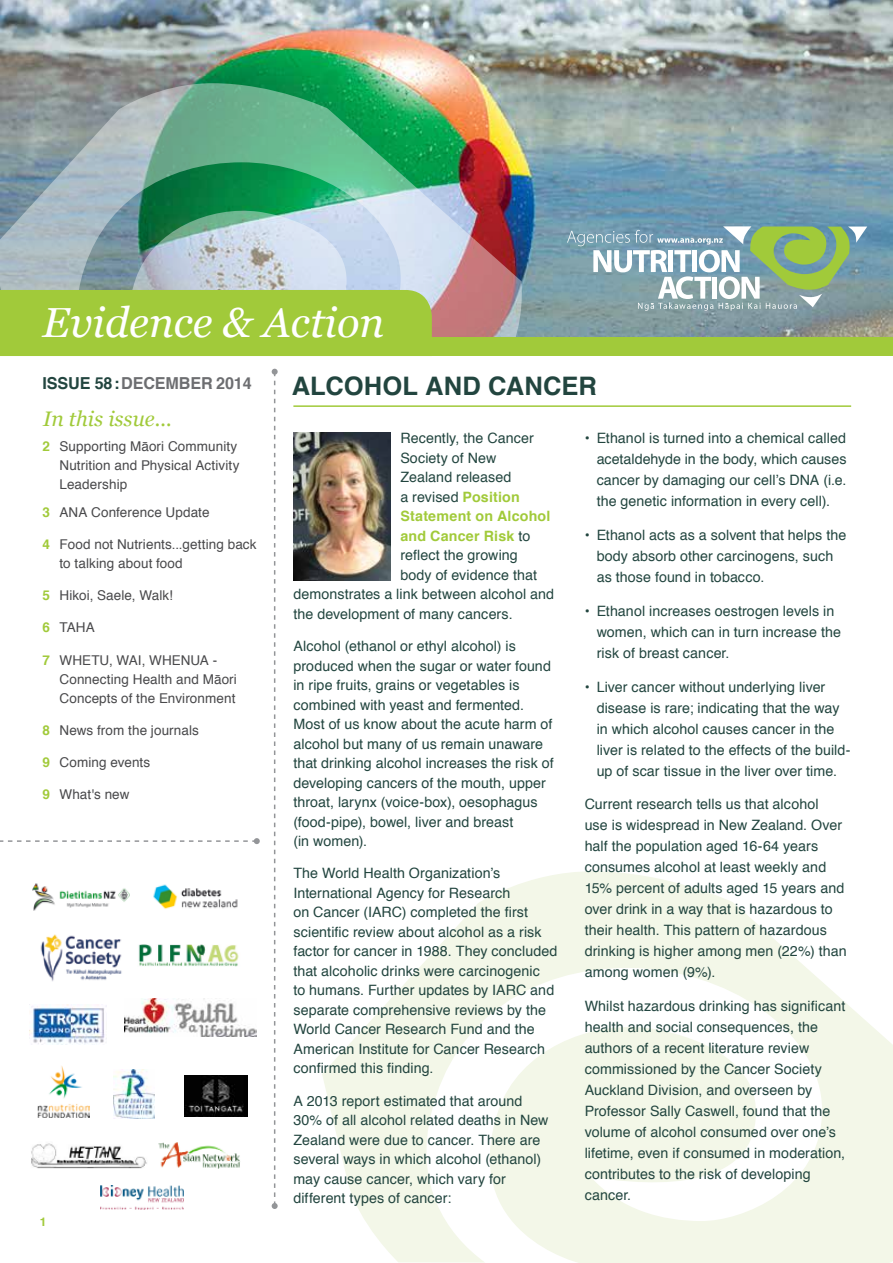
<style>
.page{position:relative;width:893px;height:1263px;background:#fff}
.page>*{position:absolute;margin:0;border:0;box-sizing:border-box;transform-origin:0 0}
.t1{font:italic 42px "Georgia";color:#fff}
.t2{font:700 25.5px "Helvetica";letter-spacing:.005em;color:#22453f}
.t3{font:italic 21px "Georgia";color:#a1ca3a}
.t4{font:700 16.5px "Helvetica";letter-spacing:-.01em;color:#6d6e71}
.t5{font:14.25px/21px "Helvetica";letter-spacing:.005em;color:#22453f}
.t6{font:700 14.25px "Helvetica";letter-spacing:.015em;color:#a1ca3a}
.t7{font:13.5px/19.2px "Helvetica";letter-spacing:.01em;color:#49494b}
.t8{font:700 12px "Helvetica";color:#a1ca3a}
.s1{color:#22453f}
.s2{font-weight:700;color:#a1ca3a}
.s3{font-weight:400;color:#22453f}
</style>
<div class="page">
<img style="left:0;top:0;width:893px;height:337px">
<img style="left:0;top:83px;width:523px;height:290px">
<svg style="left:567px;top:226px;width:300px;height:85px;background:#93b1a6"></svg>
<div style="left:414px;top:337px;width:479px;height:19px;background:#a1ca3a"></div>
<svg style="left:322px;top:871px;width:571px;height:392px;fill:#f3f7e8"></svg>
<img style="left:100px;top:1186px;width:83px;height:24px">
<svg style="left:272px;top:369px;width:6px;height:840px"></svg>
<svg style="left:0;top:838px;width:260px;height:6px"></svg>
<hr style="left:293px;top:405px;width:558px;height:2px;background:#a1ca3a">
<img style="left:40px;top:934px;width:82px;height:48px">
<img style="left:31px;top:1143px;width:116px;height:26px">
<img style="left:33px;top:884px;width:96px;height:26px">
<img style="left:113px;top:1069px;width:42px;height:49px">
<img style="left:38px;top:1066px;width:51px;height:51px">
<img style="left:153px;top:884px;width:85px;height:25px">
<img style="left:158px;top:1142px;width:82px;height:27px">
<img style="left:138px;top:944px;width:101px;height:23px">
<img style="left:125px;top:998px;width:131px;height:39px">
<img style="left:184px;top:1075px;width:64px;height:41px">
<div style="left:0;top:290px;width:432px;height:66px;background:#a1ca3a"></div>
<img style="left:294px;top:433px;width:97px;height:147px">
<img style="left:30px;top:1004px;width:75px;height:40px">
<h1 class="t1" style="left:43px;top:292px;width:343px">Evidence &amp; Action</h1>
<p class="t4" style="left:43px;top:370px;width:211px"><span class="s1">ISSUE 58:</span>DECEMBER 2014</p>
<h3 class="t3" style="left:43px;top:403px;width:130px">In this issue...</h3>
<p class="t7" style="left:60px;top:437px;width:182px;text-indent:-17px"><span class="s2">2</span> Supporting Māori Community<br>Nutrition and Physical Activity<br>Leadership</p>
<p class="t7" style="left:43px;top:503px;width:169px"><span class="s2">3</span> ANA Conference Update</p>
<p class="t7" style="left:60px;top:535px;width:199px;text-indent:-17px"><span class="s2">4</span> Food not Nutrients...getting back to talking about food</p>
<p class="t7" style="left:43px;top:586px;width:132px"><span class="s2">5</span> Hikoi, Saele, Walk!</p>
<p class="t7" style="left:43px;top:618px;width:54px"><span class="s2">6</span> TAHA</p>
<p class="t7" style="left:60px;top:651px;width:179px;text-indent:-17px"><span class="s2">7</span> WHETU, WAI, WHENUA -<br>Connecting Health and Māori<br>Concepts of the Environment</p>
<p class="t7" style="left:43px;top:721px;width:158px"><span class="s2">8</span> News from the journals</p>
<p class="t7" style="left:43px;top:753px;width:109px"><span class="s2">9</span> Coming events</p>
<p class="t7" style="left:43px;top:785px;width:88px"><span class="s2">9</span> What's new</p>
<p class="t8" style="left:40px;top:1212px;width:8px">1</p>
<h2 class="t2" style="left:292px;top:366px;width:307px">ALCOHOL AND CANCER</h2>
<p class="t5" style="left:400px;top:428px;width:135px">Recently, the Cancer</p>
<p class="t5" style="left:400px;top:448px;width:97px">Society of New</p>
<p class="t5" style="left:400px;top:467px;width:113px">Zealand released</p>
<p class="t5" style="left:400px;top:487px;width:121px">a revised <span class="s2">Position</span></p>
<p class="t6" style="left:400px;top:505px;width:152px">Statement on Alcohol</p>
<p class="t6" style="left:400px;top:524px;width:131px">and Cancer Risk <span class="s3">to</span></p>
<p class="t5" style="left:400px;top:545px;width:119px">reflect the growing</p>
<p class="t5" style="left:400px;top:565px;width:138px">body of evidence that</p>
<p class="t5" style="left:293px;top:584px;width:262px">demonstrates a link between alcohol and</p>
<p class="t5" style="left:293px;top:604px;width:221px">the development of many cancers.</p>
<p class="t5" style="left:293px;top:637px;width:262px;line-height:19.5px">Alcohol (ethanol or ethyl alcohol) is produced when the sugar or water found in ripe fruits, grains or vegetables is combined with yeast and fermented.<br>Most of us know about the acute harm of alcohol but many of us remain unaware that drinking alcohol increases the risk of developing cancers of the mouth, upper throat, larynx (voice-box), oesophagus (food-pipe), bowel, liver and breast<br>(in women).</p>
<p class="t5" style="left:293px;top:864px;width:266px;line-height:19.5px">The World Health Organization’s International Agency for Research<br>on Cancer (IARC) completed the first scientific review about alcohol as a risk factor for cancer in 1988. They concluded that alcoholic drinks were carcinogenic<br>to humans. Further updates by IARC and separate comprehensive reviews by the World Cancer Research Fund and the American Institute for Cancer Research confirmed this finding.</p>
<p class="t5" style="left:293px;top:1091px;width:257px;line-height:19.5px">A 2013 report estimated that around 30% of all alcohol related deaths in New Zealand were due to cancer. There are several ways in which alcohol (ethanol) may cause cancer, which vary for different types of cancer:</p>
<p class="t5" style="left:597px;top:428px;width:251px;text-align:justify;text-indent:-12px">• Ethanol is turned into a chemical called acetaldehyde in the body, which causes cancer by damaging our cell’s DNA (i.e. the genetic information in every cell).</p>
<p class="t5" style="left:597px;top:525px;width:251px;text-indent:-12px">• Ethanol acts as a solvent that helps the body absorb other carcinogens, such as those found in tobacco.</p>
<p class="t5" style="left:597px;top:601px;width:246px;text-indent:-12px">• Ethanol increases oestrogen levels in women, which can in turn increase the risk of breast cancer.</p>
<p class="t5" style="left:597px;top:676px;width:255px;text-indent:-12px">• Liver cancer without underlying liver disease is rare; indicating that the way in which alcohol causes cancer in the liver is related to the effects of the build&shy;up of scar tissue in the liver over time.</p>
<p class="t5" style="left:585px;top:794px;width:263px">Current research tells us that alcohol<br>use is widespread in New Zealand. Over half the population aged 16-64 years consumes alcohol at least weekly and 15% percent of adults aged 15 years and over drink in a way that is hazardous to their health. This pattern of hazardous drinking is higher among men (22%) than among women (9%).</p>
<p class="t5" style="left:585px;top:996px;width:262px">Whilst hazardous drinking has significant health and social consequences, the authors of a recent literature review commissioned by the Cancer Society Auckland Division, and overseen by Professor Sally Caswell, found that the volume of alcohol consumed over one’s lifetime, even if consumed in moderation, contributes to the risk of developing cancer.</p>
</div>
